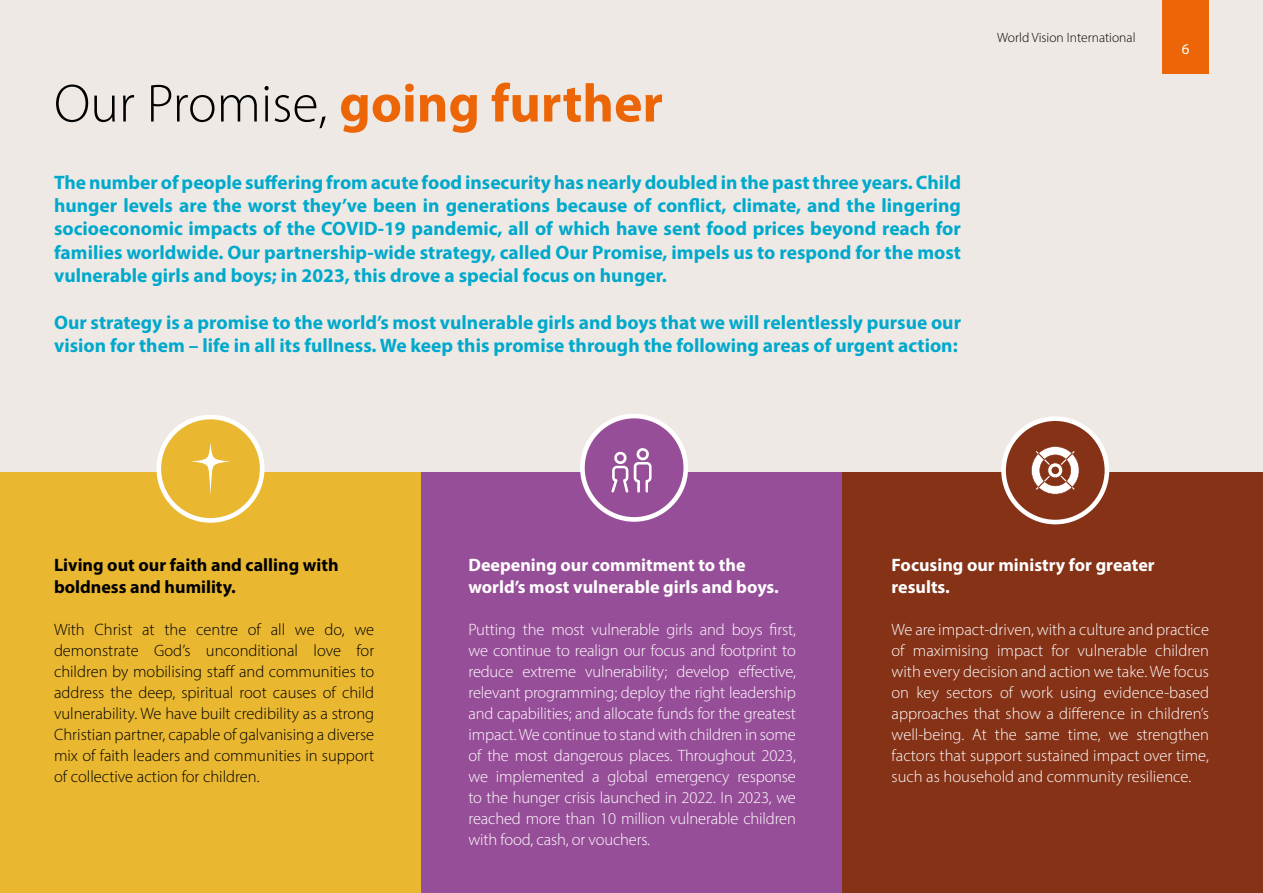
<style>
.page{position:relative;width:1263px;height:893px;background:#eee9e5}
.page>*{position:absolute;margin:0;border:0;box-sizing:border-box;transform-origin:0 0}
.t1{font:700 54px "Myriad Pro";color:#ec6608}
.t2{font:700 19.5px/23.4px "Myriad Pro";color:#00a9cc;text-align:justify}
.t3{font:700 18px/21.6px "Myriad Pro";color:#fff}
.t4{font:700 18px/21.6px "Myriad Pro";color:#000}
.t5{font:300 16.5px/21px "Myriad Pro";letter-spacing:-.01em;color:#fff;text-align:justify}
.t6{font:300 16.5px/21px "Myriad Pro";color:#000;text-align:justify}
.t7{font:15px "Myriad Pro";color:#fff}
.t8{font:300 13.5px "Myriad Pro";color:#000}
.s1{font-weight:300;color:#000}
</style>
<div class="page">
<div style="left:1162px;top:0;width:47px;height:73px;background:#ec6608"></div>
<div style="left:0;top:472px;width:421px;height:421px;background:#e9b730"></div>
<div style="left:421px;top:472px;width:421px;height:421px;background:#974e98"></div>
<div style="left:842px;top:472px;width:421px;height:421px;background:#853217"></div>
<div style="left:156px;top:415px;width:108px;height:108px;background:#fff;border-radius:50%"></div>
<div style="left:161px;top:419px;width:99px;height:99px;background:#e9b730;border-radius:50%"></div>
<svg style="left:191px;top:443px;width:39px;height:52px"></svg>
<svg style="left:580px;top:414px;width:108px;height:108px;background:#f7f2f7"></svg>
<div style="left:585px;top:418px;width:98px;height:99px;background:#974e98;border-radius:50%"></div>
<svg style="left:634px;top:448px;width:17px;height:45px"></svg>
<svg style="left:611px;top:451px;width:17px;height:42px"></svg>
<svg style="left:1001px;top:416px;width:108px;height:108px;background:#f8f3f2"></svg>
<div style="left:1006px;top:421px;width:98px;height:99px;background:#853217;border-radius:50%"></div>
<svg style="left:1031px;top:446px;width:48px;height:49px"></svg>
<h1 class="t1" style="left:54px;top:68px;width:610px"><span class="s1">Our Promise,</span> going further</h1>
<p class="t2" style="left:54px;top:170px;width:909px">The number of people suffering from acute food insecurity has nearly doubled in the past three years. Child hunger levels are the worst they’ve been in generations because of conflict, climate, and the lingering socioeconomic impacts of the COVID-19 pandemic, all of which have sent food prices beyond reach for families worldwide. Our partnership-wide strategy, called Our Promise, impels us to respond for the most vulnerable girls and boys; in 2023, this drove a special focus on hunger.</p>
<p class="t2" style="left:54px;top:310px;width:908px">Our strategy is a promise to the world’s most vulnerable girls and boys that we will relentlessly pursue our vision for them – life in all its fullness. We keep this promise through the following areas of urgent action:</p>
<p class="t8" style="left:997px;top:29px;width:140px">World Vision International</p>
<p class="t7" style="left:1182px;top:40px;width:9px">6</p>
<p class="t4" style="left:54px;top:554px;width:286px">Living out our faith and calling with boldness and humility.</p>
<p class="t6" style="left:54px;top:619px;width:322px">With Christ at the centre of all we do, we demonstrate God’s unconditional love for children by mobilising staff and communities to address the deep, spiritual root causes of child vulnerability. We have built credibility as a strong Christian partner, capable of galvanising a diverse mix of faith leaders and communities in support of collective action for children.</p>
<p class="t3" style="left:468px;top:554px;width:312px">Deepening our commitment to the world’s most vulnerable girls and boys.</p>
<p class="t5" style="left:468px;top:619px;width:329px">Putting the most vulnerable girls and boys first, we continue to realign our focus and footprint to reduce extreme vulnerability; develop effective, relevant programming; deploy the right leadership and capabilities; and allocate funds for the greatest impact. We continue to stand with children in some of the most dangerous places. Throughout 2023, we implemented a global emergency response to the hunger crisis launched in 2022. In 2023, we reached more than 10 million vulnerable children with food, cash, or vouchers.</p>
<p class="t3" style="left:891px;top:554px;width:265px">Focusing our ministry for greater results.</p>
<p class="t5" style="left:891px;top:619px;width:319px">We are impact-driven, with a culture and practice of maximising impact for vulnerable children with every decision and action we take. We focus on key sectors of work using evidence-based approaches that show a difference in children’s well-being. At the same time, we strengthen factors that support sustained impact over time, such as household and community resilience.</p>
</div>
